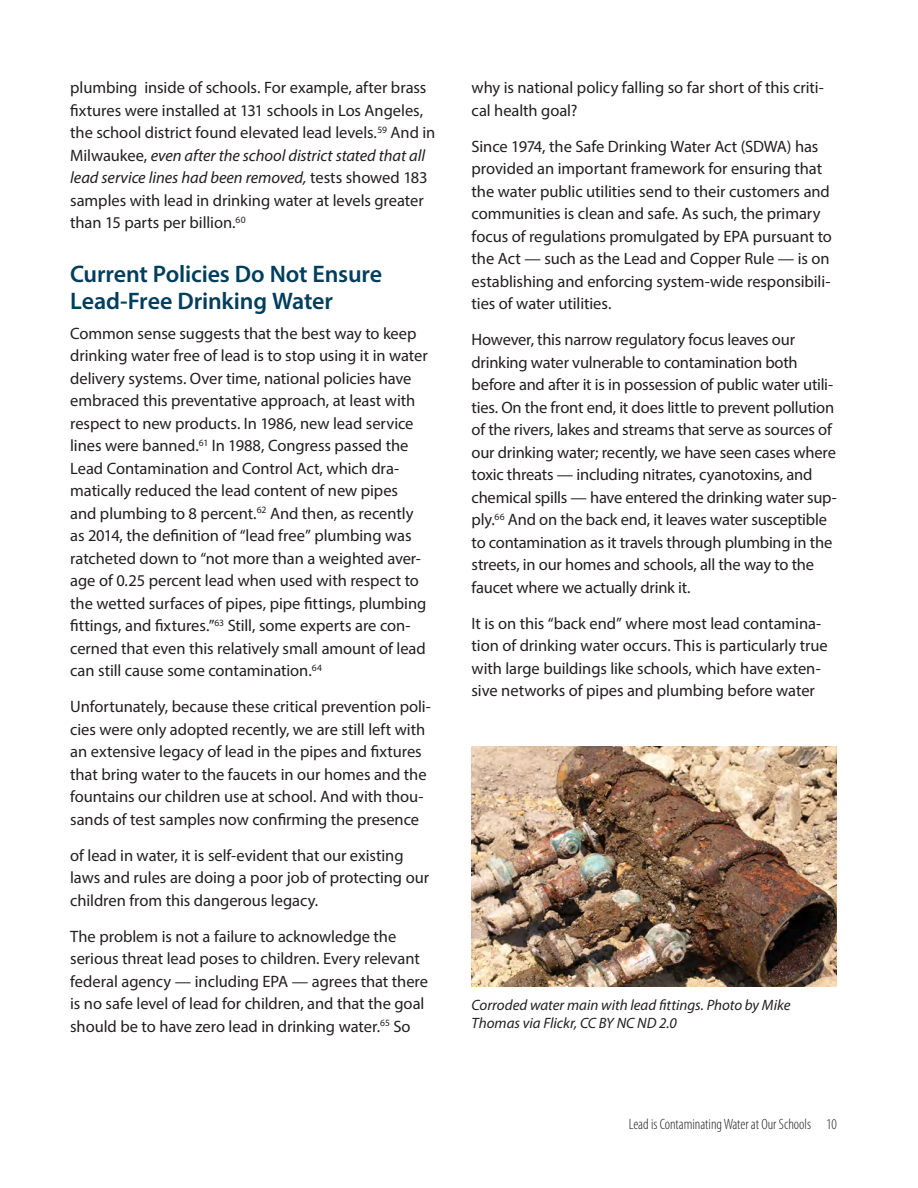
<style>
.page{position:relative;width:918px;height:1188px;background:#fff}
.page>*{position:absolute;margin:0;border:0;box-sizing:border-box;transform-origin:0 0}
.heading_2{font:600 24px/27px "Myriad Pro";letter-spacing:-.01em;color:#003e5e}
.t1{font:16.5px/22.5px "Myriad Pro";letter-spacing:-.005em;color:#231f20}
.t2{font:italic 15px/18px "Myriad Pro";color:#231f20}
.t3{font:300 condensed 15px "Myriad Pro";color:#231f20}
.s1{font-style:italic}
</style>
<div class="page">
<img style="left:472px;top:746px;width:365px;height:241px">
<p class="t1" style="left:70px;top:76px;width:367px">plumbing inside of schools. For example, after brass fixtures were installed at 131 schools in Los Angeles, the school district found elevated lead levels.<sup>59</sup> And in Milwaukee, <span class="s1">even after the school district stated that all lead service lines had been removed,</span> tests showed 183 samples with lead in drinking water at levels greater than 15 parts per billion.<sup>60</sup></p>
<p class="heading_2" style="left:70px;top:260px;width:314px">Current Policies Do Not Ensure<br>Lead-Free Drinking Water</p>
<p class="t1" style="left:70px;top:322px;width:359px">Common sense suggests that the best way to keep drinking water free of lead is to stop using it in water delivery systems. Over time, national policies have embraced this preventative approach, at least with respect to new products. In 1986, new lead service lines were banned.<sup>61</sup> In 1988, Congress passed the Lead Contamination and Control Act, which dra&shy;matically reduced the lead content of new pipes and plumbing to 8 percent.<sup>62</sup> And then, as recently as 2014, the definition of “lead free” plumbing was ratcheted down to “not more than a weighted aver&shy;age of 0.25 percent lead when used with respect to the wetted surfaces of pipes, pipe fittings, plumbing fittings, and fixtures.”<sup>63</sup> Still, some experts are con&shy;cerned that even this relatively small amount of lead can still cause some contamination.<sup>64</sup></p>
<p class="t1" style="left:70px;top:695px;width:362px">Unfortunately, because these critical prevention poli&shy;cies were only adopted recently, we are still left with an extensive legacy of lead in the pipes and fixtures that bring water to the faucets in our homes and the fountains our children use at school. And with thou&shy;sands of test samples now confirming the presence</p>
<p class="t1" style="left:70px;top:844px;width:360px">of lead in water, it is self-evident that our existing laws and rules are doing a poor job of protecting our children from this dangerous legacy.</p>
<p class="t1" style="left:70px;top:925px;width:359px">The problem is not a failure to acknowledge the serious threat lead poses to children. Every relevant federal agency — including EPA — agrees that there is no safe level of lead for children, and that the goal should be to have zero lead in drinking water.<sup>65</sup> So</p>
<p class="t1" style="left:472px;top:76px;width:354px">why is national policy falling so far short of this criti&shy;cal health goal?</p>
<p class="t1" style="left:472px;top:135px;width:362px">Since 1974, the Safe Drinking Water Act (SDWA) has provided an important framework for ensuring that the water public utilities send to their customers and communities is clean and safe. As such, the primary focus of regulations promulgated by EPA pursuant to the Act — such as the Lead and Copper Rule — is on establishing and enforcing system-wide responsibili&shy;ties of water utilities.</p>
<p class="t1" style="left:472px;top:328px;width:367px">However, this narrow regulatory focus leaves our drinking water vulnerable to contamination both before and after it is in possession of public water utili&shy;ties. On the front end, it does little to prevent pollution of the rivers, lakes and streams that serve as sources of our drinking water; recently, we have seen cases where toxic threats — including nitrates, cyanotoxins, and chemical spills — have entered the drinking water sup&shy;ply.<sup>66</sup> And on the back end, it leaves water susceptible to contamination as it travels through plumbing in the streets, in our homes and schools, all the way to the faucet where we actually drink it.</p>
<p class="t1" style="left:472px;top:612px;width:358px">It is on this “back end” where most lead contamina&shy;tion of drinking water occurs. This is particularly true with large buildings like schools, which have exten&shy;sive networks of pipes and plumbing before water</p>
<p class="t2" style="left:472px;top:996px;width:320px">Corroded water main with lead fittings. Photo by Mike<br>Thomas via Flickr, CC BY NC ND 2.0</p>
<p class="t3" style="left:629px;top:1116px;width:210px">Lead is Contaminating Water at Our Schools 10</p>
</div>
